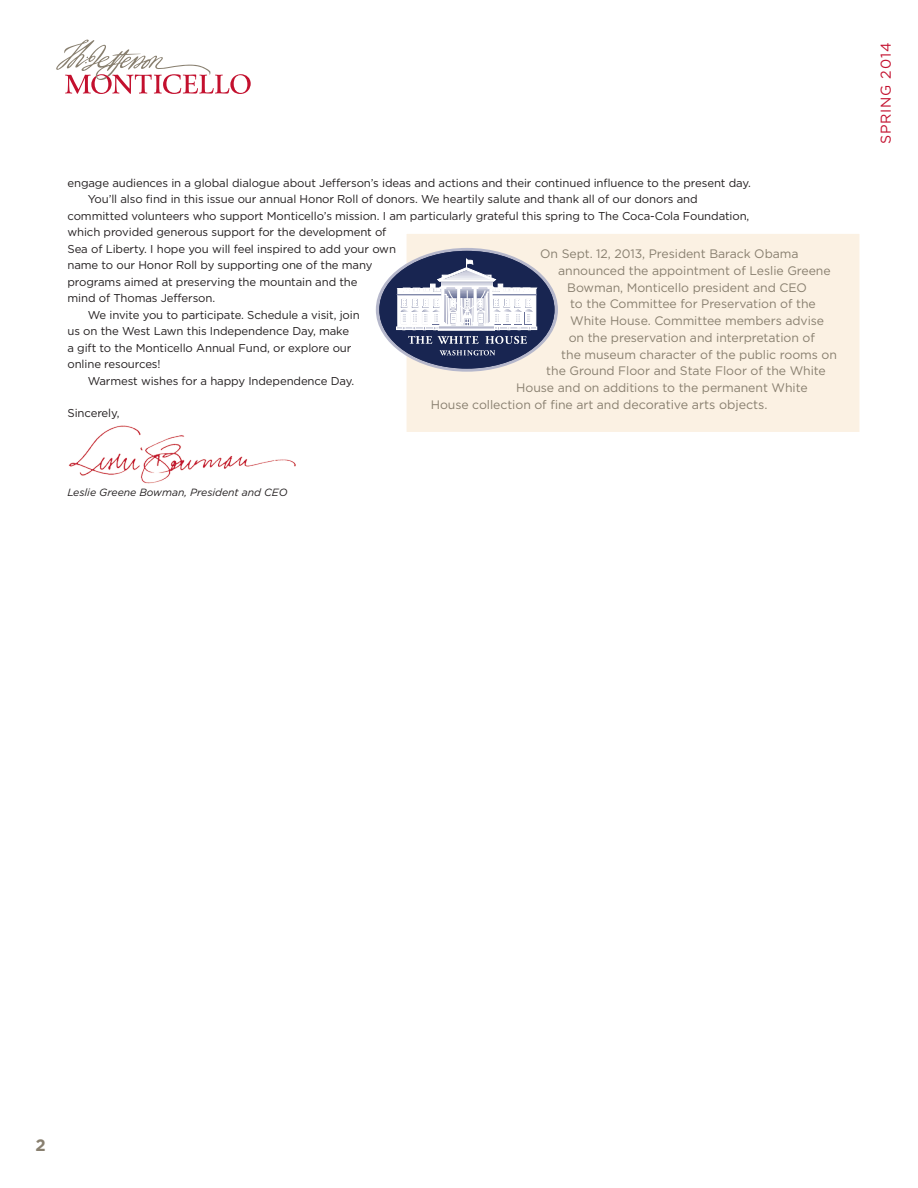
<style>
.page{position:relative;width:918px;height:1188px;background:#fff}
.page>*{position:absolute;margin:0;border:0;box-sizing:border-box;transform-origin:0 0}
.NL_Folio{font:700 16.5px "Gotham";color:#887f6f}
.t1{font:14.25px "Gotham";letter-spacing:.055em;color:#c3102e}
.NL_Caption_Smaller{font:12.3px "Gotham";letter-spacing:-.005em;color:#887f6f}
.NL_President_Letter{font:11.4px/16.5px "Gotham";letter-spacing:-.01em;color:#231f20}
.NL_Sans_Body{font:italic 10.5px "Gotham";letter-spacing:-.005em;color:#231f20}
.s1{font-size:12.6px}
</style>
<div class="page">
<svg style="left:56px;top:40px;width:195px;height:54px"></svg>
<img style="left:68px;top:425px;width:228px;height:59px">
<div style="left:401px;top:228px;width:465px;height:210px;background:#fbf1e3;border:6px solid #fff"></div>
<svg style="left:376px;top:248px;width:182px;height:124px"></svg>
<div style="left:379px;top:251px;width:175px;height:118px;background:#182551;border-radius:50%"></div>
<svg style="left:439px;top:350px;width:56px;height:5px"></svg>
<svg style="left:408px;top:336px;width:71px;height:8px"></svg>
<svg style="left:486px;top:336px;width:41px;height:8px"></svg>
<hr style="left:438px;top:330px;width:57px;height:1px;background:#fff">
<svg style="left:396px;top:258px;width:141px;height:72px"></svg>
<p class="NL_President_Letter" style="left:68px;top:174px;width:685px">engage audiences in a global dialogue about Jefferson’s ideas and actions and their continued influence to the present day.</p>
<p class="NL_President_Letter" style="left:68px;top:191px;width:683px;text-indent:20px">You’ll also find in this issue our annual Honor Roll of donors. We heartily salute and thank all of our donors and committed volunteers who support Monticello’s mission. I am particularly grateful this spring to The Coca-Cola Foundation, which provided generous support for the development of<br>Sea of Liberty. I hope you will feel inspired to add your own<br>name to our Honor Roll by supporting one of the many<br>programs aimed at preserving the mountain and the<br>mind of Thomas Jefferson.</p>
<p class="NL_President_Letter" style="left:68px;top:306px;width:294px;text-indent:20px">We invite you to participate. Schedule a visit, join us on the West Lawn this Independence Day, make<br>a gift to the Monticello Annual Fund, or explore our online resources!</p>
<p class="NL_President_Letter" style="left:88px;top:372px;width:268px">Warmest wishes for a happy Independence Day.</p>
<p class="NL_President_Letter" style="left:68px;top:405px;width:54px">Sincerely,</p>
<p class="NL_Caption_Smaller" style="left:540px;top:247px;width:260px">On Sept. 12, 2013, President Barack Obama</p>
<p class="NL_Caption_Smaller" style="left:558px;top:264px;width:274px">announced the appointment of Leslie Greene</p>
<p class="NL_Caption_Smaller" style="left:567px;top:280px;width:241px">Bowman, Monticello president and CEO</p>
<p class="NL_Caption_Smaller" style="left:570px;top:297px;width:247px">to the Committee for Preservation of the</p>
<p class="NL_Caption_Smaller" style="left:570px;top:314px;width:255px">White House. Committee members advise</p>
<p class="NL_Caption_Smaller" style="left:569px;top:331px;width:248px">on the preservation and interpretation of</p>
<p class="NL_Caption_Smaller" style="left:561px;top:347px;width:277px">the museum character of the public rooms on</p>
<p class="NL_Caption_Smaller" style="left:546px;top:364px;width:281px">the Ground Floor and State Floor of the White</p>
<p class="NL_Caption_Smaller" style="left:516px;top:381px;width:293px">House and on additions to the permanent White</p>
<p class="NL_Caption_Smaller" style="left:431px;top:398px;width:338px">House collection of fine art and <span class="s1">decorative arts objects.</span></p>
<p class="NL_Sans_Body" style="left:68px;top:486px;width:222px">Leslie Greene Bowman, President and CEO</p>
<p class="t1" style="left:878px;top:144px;width:103px;rotate:-90deg">SPRING 2014</p>
<p class="NL_Folio" style="left:35px;top:1136px;width:12px">2</p>
</div>
